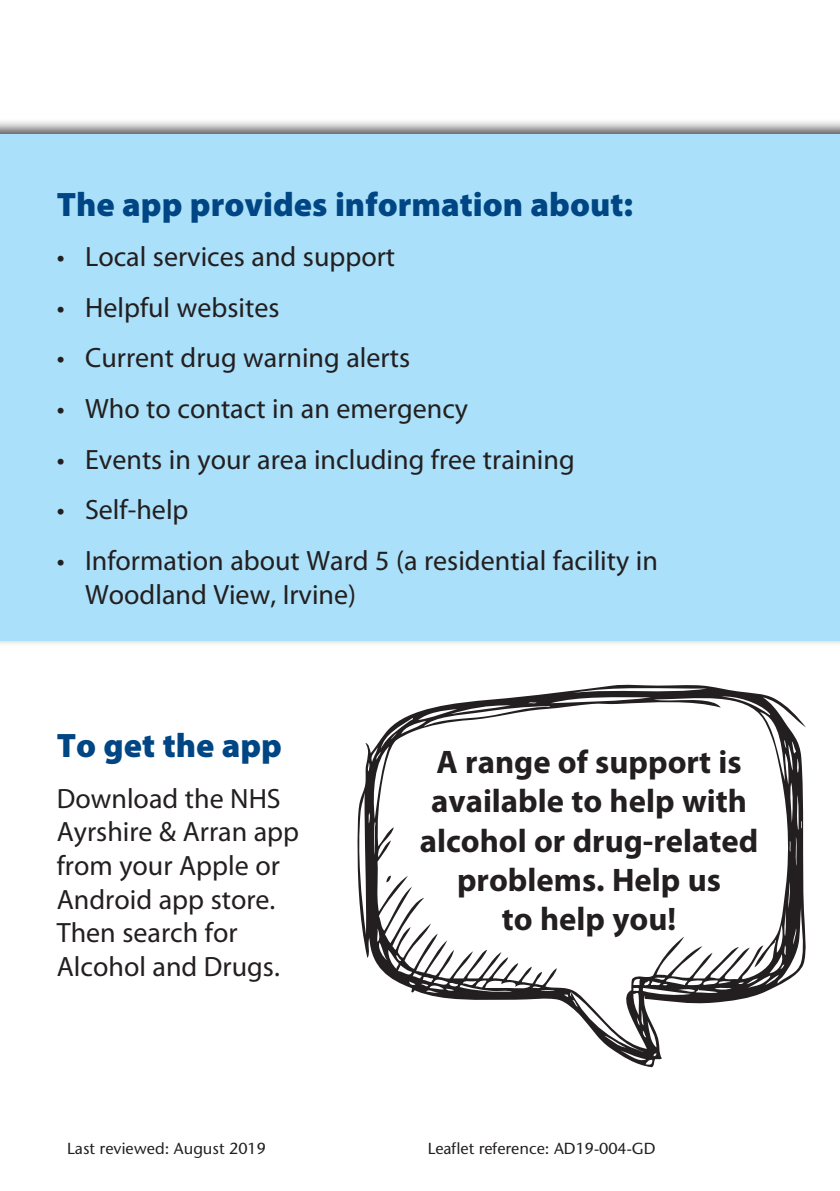
<style>
.page{position:relative;width:840px;height:1191px;background:#fff}
.page>*{position:absolute;margin:0;border:0;box-sizing:border-box;transform-origin:0 0}
.Sub-heading{font:900 34px "Myriad Pro";color:#004684}
.body{font:700 32.8px/39.2px "Myriad Pro";color:#231f20;text-align:center}
.body-2{font:28px/33.6px "Myriad Pro";color:#231f20}
.t1{font:500 16px "Stone Sans ITC Std";color:#231f20}
</style>
<div class="page">
<div style="left:0;top:118px;width:839px;height:528px;background:#231f20;opacity:.75"></div>
<div style="left:0;top:135px;width:839px;height:506px;background:#aae0f9"></div>
<svg style="left:357px;top:684px;width:449px;height:383px"></svg>
<p class="Sub-heading" style="left:57px;top:181px;width:577px">The app provides information about:</p>
<p class="body-2" style="left:57px;top:239px;width:340px">• Local services and support</p>
<p class="body-2" style="left:57px;top:290px;width:224px">• Helpful websites</p>
<p class="body-2" style="left:57px;top:341px;width:354px">• Current drug warning alerts</p>
<p class="body-2" style="left:57px;top:391px;width:412px">• Who to contact in an emergency</p>
<p class="body-2" style="left:57px;top:442px;width:519px">• Events in your area including free training</p>
<p class="body-2" style="left:57px;top:492px;width:133px">• Self-help</p>
<p class="body-2" style="left:85px;top:543px;width:574px;text-indent:-28px">• Information about Ward 5 (a residential facility in<br>Woodland View, Irvine)</p>
<p class="Sub-heading" style="left:57px;top:723px;width:227px">To get the app</p>
<p class="body-2" style="left:57px;top:781px;width:244px">Download the NHS<br>Ayrshire &amp; Arran app from your Apple or<br>Android app store.<br>Then search for<br>Alcohol and Drugs.</p>
<p class="body" style="left:419px;top:741px;width:340px">A range of support is available to help with alcohol or drug-related problems. Help us<br>to help you!</p>
<p class="t1" style="left:67px;top:1138px;width:200px">Last reviewed: August 2019</p>
<p class="t1" style="left:427px;top:1138px;width:229px">Leaflet reference: AD19-004-GD</p>
</div>
